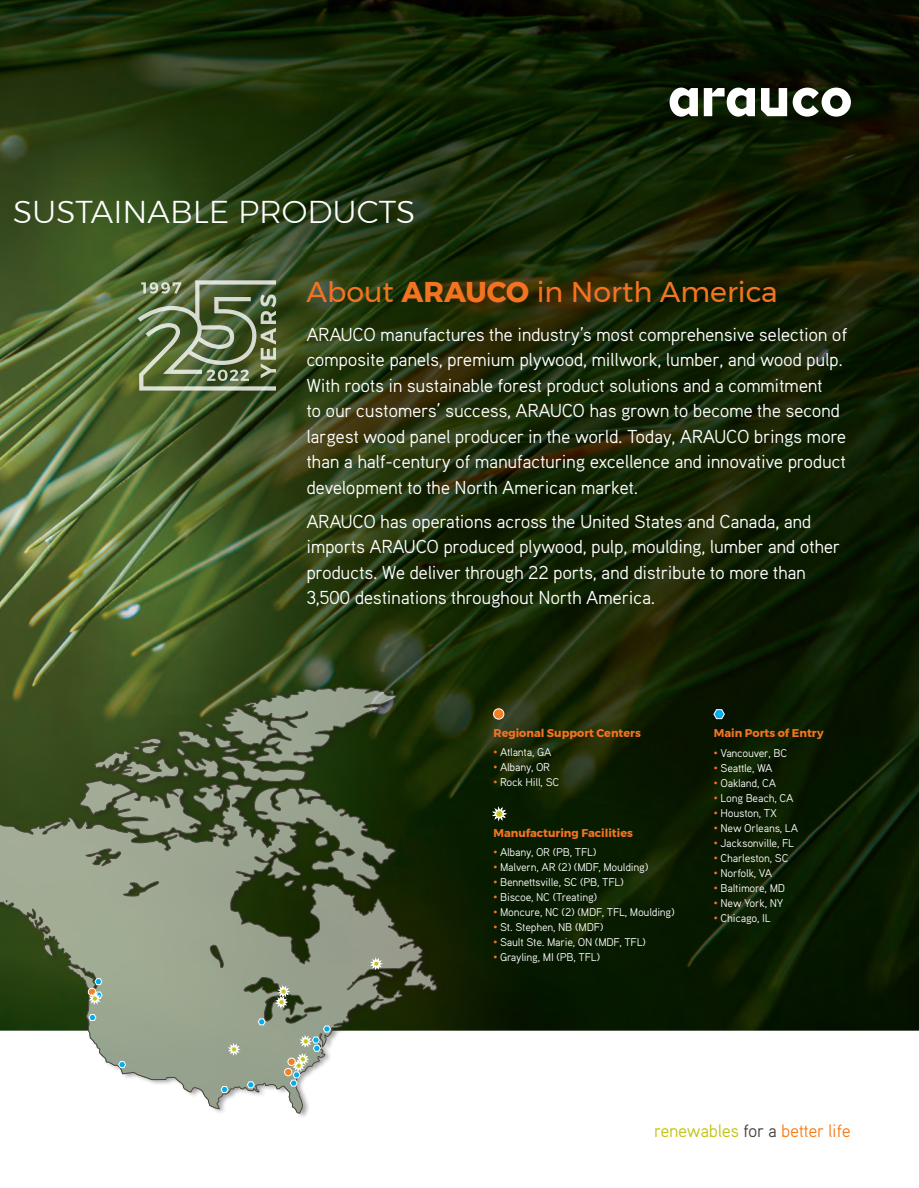
<style>
.page{position:relative;width:919px;height:1188px;background:#fff}
.page>*{position:absolute;margin:0;border:0;box-sizing:border-box;transform-origin:0 0}
.t1{font:300 31.5px "Montserrat";color:#fff}
.t2{font:28.5px "Montserrat";color:#f47321}
.t3{font:18.75px/25.5px "Aaux Pro OT";letter-spacing:-.02em;color:#fff}
.t4{font:18px "Aaux Pro OT";letter-spacing:-.02em;color:#c3c317}
.t5{font:11.25px "Aaux Pro OT";letter-spacing:-.02em;color:#fff}
.t6{font:700 11.25px "Montserrat";color:#f47321}
.s1{font-weight:700}
.s2{font-size:9px;color:#f47321}
.s3{color:#4d453f}
.s4{color:#f58021}
</style>
<div class="page">
<img style="left:0;top:0;width:918px;height:1031px">
<div style="left:0;top:684px;width:444px;height:436px;background:#231f20;opacity:.75"></div>
<svg style="left:0;top:685px;width:438px;height:429px;background:#768268"></svg>
<div style="left:284px;top:1068px;width:8px;height:8px;background:#f58021;border-radius:50%"></div>
<div style="left:284px;top:1068px;width:8px;height:8px;border:1px solid #fff;border-radius:50%"></div>
<div style="left:288px;top:1058px;width:7px;height:8px;border:1px solid #fff;border-radius:50%"></div>
<svg style="left:370px;top:958px;width:12px;height:12px"></svg>
<svg style="left:290px;top:1026px;width:41px;height:61px"></svg>
<svg style="left:276px;top:985px;width:13px;height:23px"></svg>
<svg style="left:258px;top:1018px;width:7px;height:7px"></svg>
<svg style="left:247px;top:1081px;width:8px;height:7px"></svg>
<svg style="left:118px;top:1061px;width:8px;height:7px"></svg>
<svg style="left:89px;top:1014px;width:7px;height:7px"></svg>
<div style="left:88px;top:988px;width:8px;height:8px;background:#f58021;border-radius:50%"></div>
<div style="left:88px;top:988px;width:8px;height:8px;border:1px solid #fff;border-radius:50%"></div>
<svg style="left:94px;top:978px;width:8px;height:7px"></svg>
<svg style="left:89px;top:992px;width:13px;height:13px"></svg>
<svg style="left:221px;top:1086px;width:7px;height:7px"></svg>
<svg style="left:228px;top:1043px;width:12px;height:12px"></svg>
<div style="left:493px;top:709px;width:11px;height:10px;background:#f58021;border-radius:50%"></div>
<div style="left:493px;top:709px;width:11px;height:10px;border:1px solid #fff;border-radius:50%"></div>
<svg style="left:713px;top:709px;width:11px;height:10px"></svg>
<svg style="left:492px;top:807px;width:15px;height:14px"></svg>
<svg style="left:669px;top:88px;width:28px;height:29px"></svg>
<svg style="left:703px;top:88px;width:52px;height:29px"></svg>
<svg style="left:761px;top:88px;width:89px;height:29px"></svg>
<svg style="left:138px;top:280px;width:138px;height:111px;background:#71815b"></svg>
<h1 class="t1" style="left:13px;top:188px;width:404px">SUSTAINABLE PRODUCTS</h1>
<h2 class="t2" style="left:306px;top:270px;width:472px">About <span class="s1">ARAUCO</span> in North America</h2>
<p class="t3" style="left:306px;top:321px;width:542px">ARAUCO manufactures the industry’s most comprehensive selection of composite panels, premium plywood, millwork, lumber, and wood pulp.<br>With roots in sustainable forest product solutions and a commitment<br>to our customers’ success, ARAUCO has grown to become the second largest wood panel producer in the world. Today, ARAUCO brings more than a half-century of manufacturing excellence and innovative product development to the North American market.</p>
<p class="t3" style="left:306px;top:508px;width:535px">ARAUCO has operations across the United States and Canada, and imports ARAUCO produced plywood, pulp, moulding, lumber and other products. We deliver through 22 ports, and distribute to more than 3,500 destinations throughout North America.</p>
<p class="t6" style="left:493px;top:724px;width:149px">Regional Support Centers</p>
<p class="t5" style="left:493px;top:745px;width:59px"><span class="s2">•</span> Atlanta, GA</p>
<p class="t5" style="left:493px;top:760px;width:58px"><span class="s2">•</span> Albany, OR</p>
<p class="t5" style="left:493px;top:775px;width:67px"><span class="s2">•</span> Rock Hill, SC</p>
<p class="t6" style="left:493px;top:824px;width:141px">Manufacturing Facilities</p>
<p class="t5" style="left:493px;top:845px;width:104px"><span class="s2">•</span> Albany, OR (PB, TFL)</p>
<p class="t5" style="left:493px;top:860px;width:156px"><span class="s2">•</span> Malvern, AR (2) (MDF, Moulding)</p>
<p class="t5" style="left:493px;top:875px;width:132px"><span class="s2">•</span> Bennettsville, SC (PB, TFL)</p>
<p class="t5" style="left:493px;top:890px;width:105px"><span class="s2">•</span> Biscoe, NC (Treating)</p>
<p class="t5" style="left:493px;top:905px;width:183px"><span class="s2">•</span> Moncure, NC (2) (MDF, TFL, Moulding)</p>
<p class="t5" style="left:493px;top:920px;width:112px"><span class="s2">•</span> St. Stephen, NB (MDF)</p>
<p class="t5" style="left:493px;top:935px;width:154px"><span class="s2">•</span> Sault Ste. Marie, ON (MDF, TFL)</p>
<p class="t5" style="left:493px;top:950px;width:108px"><span class="s2">•</span> Grayling, MI (PB, TFL)</p>
<p class="t6" style="left:713px;top:724px;width:111px">Main Ports of Entry</p>
<p class="t5" style="left:713px;top:746px;width:75px"><span class="s2">•</span> Vancouver, BC</p>
<p class="t5" style="left:713px;top:761px;width:60px"><span class="s2">•</span> Seattle, WA</p>
<p class="t5" style="left:713px;top:776px;width:64px"><span class="s2">•</span> Oakland, CA</p>
<p class="t5" style="left:713px;top:791px;width:81px"><span class="s2">•</span> Long Beach, CA</p>
<p class="t5" style="left:713px;top:806px;width:64px"><span class="s2">•</span> Houston, TX</p>
<p class="t5" style="left:713px;top:821px;width:86px"><span class="s2">•</span> New Orleans, LA</p>
<p class="t5" style="left:713px;top:836px;width:82px"><span class="s2">•</span> Jacksonville, FL</p>
<p class="t5" style="left:713px;top:851px;width:76px"><span class="s2">•</span> Charleston, SC</p>
<p class="t5" style="left:713px;top:866px;width:60px"><span class="s2">•</span> Norfolk, VA</p>
<p class="t5" style="left:713px;top:881px;width:73px"><span class="s2">•</span> Baltimore, MD</p>
<p class="t5" style="left:713px;top:896px;width:71px"><span class="s2">•</span> New York, NY</p>
<p class="t5" style="left:713px;top:911px;width:58px"><span class="s2">•</span> Chicago, IL</p>
<p class="t4" style="left:654px;top:1119px;width:198px">renewables <span class="s3">for a</span> <span class="s4">better life</span></p>
</div>
